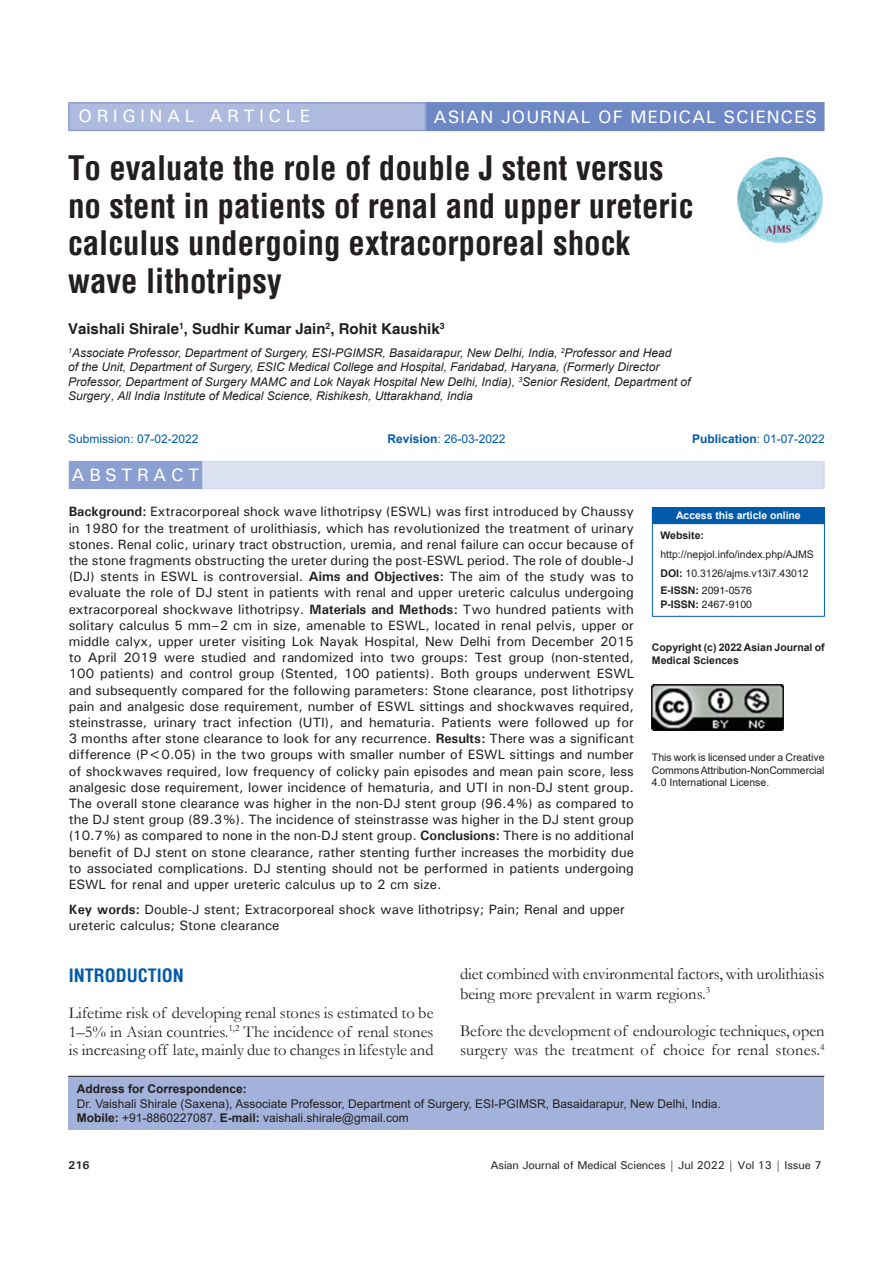
<style>
.page{position:relative;width:893px;height:1263px;background:#fff}
.page>*{position:absolute;margin:0;border:0;box-sizing:border-box;transform-origin:0 0}
.AT{font:700 condensed 33px/37.5px "Helvetica";color:#231f20}
.AH{font:500 18px "Univers";letter-spacing:.05em;color:#fff}
.AH-2{font:500 18px "Univers";letter-spacing:.25em;color:#fff}
.t1{font:700 condensed 18px "Helvetica";color:#015aaa}
.ABSH{font:500 18px "Univers";letter-spacing:.25em;color:#fff}
.TX{font:16.5px/18.8px "Garamond";color:#231f20}
.AU{font:700 15px "Helvetica";color:#231f20}
.ABS{font:500 13.5px/16.2px "Univers";color:#231f20;text-align:justify}
.KWD{font:500 13.5px/16.2px "Univers";color:#231f20}
.AFF{font:italic 12px/14.4px "Arial";color:#231f20}
.ADD{font:12px/14.4px "Arial";color:#231f20}
.HIS{font:12px "Arial";color:#015aaa}
.HIS-2{font:700 12px "Arial";color:#015aaa}
.t2{font:500 11.25px "Univers";letter-spacing:-.01em;color:#231f20}
.t3{font:700 11.25px "Univers";color:#231f20}
.License{font:10.5px/12.6px "Arial";letter-spacing:-.01em;color:#231f20;text-align:justify}
.License-2{font:700 10.5px/12.6px "Arial";color:#231f20}
.Web{font:10.5px/18.8px "Arial";color:#231f20}
.Web-2{font:10.5px/14.2px "Helvetica";color:#231f20}
.DOI{font:10.5px "Arial";color:#231f20}
.t4{font:700 10.5px "Arial";letter-spacing:-.005em;color:#fff}
.s1{font-weight:700}
.s2{font-weight:400}
</style>
<div class="page">
<img style="left:737px;top:157px;width:86px;height:86px">
<div style="left:69px;top:103px;width:356px;height:27px;background:#aebade"></div>
<div style="left:68px;top:102px;width:358px;height:29px;border:2px solid #8b9fd1"></div>
<div style="left:427px;top:103px;width:397px;height:27px;background:#6d88c5"></div>
<div style="left:426px;top:102px;width:398px;height:29px;border:2px solid #6d88c5"></div>
<div style="left:69px;top:461px;width:756px;height:28px;background:#dbe1f1"></div>
<div style="left:69px;top:462px;width:132px;height:26px;background:#8b9fd1"></div>
<div style="left:69px;top:461px;width:133px;height:28px;border:2px solid #8b9fd1"></div>
<div style="left:652px;top:507px;width:172px;height:17px;background:#015aaa"></div>
<hr style="left:652px;top:507px;width:173px;height:1px;background:#015aaa">
<svg style="left:824px;top:508px;width:1px;height:15px"></svg>
<hr style="left:652px;top:524px;width:1px;height:92px;background:#015aaa">
<hr style="left:652px;top:523px;width:173px;height:1px;background:#015aaa">
<hr style="left:824px;top:524px;width:1px;height:92px;background:#015aaa">
<hr style="left:652px;top:616px;width:173px;height:1px;background:#015aaa">
<img style="left:652px;top:684px;width:132px;height:46px">
<div style="left:68px;top:1076px;width:756px;height:54px;background:#a3b2da"></div>
<hr style="left:68px;top:1076px;width:756px;height:1px;background:#231f20">
<p class="AH-2" style="left:79px;top:105px;width:233px">ORIGINAL ARTICLE</p>
<p class="AH" style="left:434px;top:105px;width:385px">ASIAN JOURNAL OF MEDICAL SCIENCES</p>
<p class="AT" style="left:68px;top:149px;width:627px">To evaluate the role of double J stent versus no stent in patients of renal and upper ureteric calculus undergoing extracorporeal shock wave lithotripsy</p>
<p class="AU" style="left:68px;top:320px;width:378px">Vaishali Shirale<sup>1</sup>, Sudhir Kumar Jain<sup>2</sup>, Rohit Kaushik<sup>3</sup></p>
<p class="AFF" style="left:68px;top:346px;width:624px"><sup>1</sup>Associate Professor, Department of Surgery, ESI-PGIMSR, Basaidarapur, New Delhi, India, <sup>2</sup>Professor and Head<br>of the Unit, Department of Surgery, ESIC Medical College and Hospital, Faridabad, Haryana, (Formerly Director Professor, Department of Surgery MAMC and Lok Nayak Hospital New Delhi, India), <sup>3</sup>Senior Resident, Department of Surgery , All India Institute of Medical Science, Rishikesh, Uttarakhand, India</p>
<p class="HIS" style="left:68px;top:430px;width:132px">Submission: 07-02-2022</p>
<p class="HIS" style="left:387px;top:430px;width:120px"><span class="s1">Revision</span>: 26-03-2022</p>
<p class="HIS-2" style="left:692px;top:430px;width:134px">Publication<span class="s2">: 01-07-2022</span></p>
<p class="ABSH" style="left:72px;top:463px;width:129px">ABSTRACT</p>
<p class="ABS" style="left:69px;top:503px;width:567px"><span class="s1">Background:</span> Extracorporeal shock wave lithotripsy (ESWL) was first introduced by Chaussy in 1980 for the treatment of urolithiasis, which has revolutionized the treatment of urinary stones. Renal colic, urinary tract obstruction, uremia, and renal failure can occur because of the stone fragments obstructing the ureter during the post-ESWL period. The role of double-J (DJ) stents in ESWL is controversial. <span class="s1">Aims and Objectives:</span> The aim of the study was to evaluate the role of DJ stent in patients with renal and upper ureteric calculus undergoing extracorporeal shockwave lithotripsy. <span class="s1">Materials and Methods:</span> Two hundred patients with solitary calculus 5 mm–2 cm in size, amenable to ESWL, located in renal pelvis, upper or middle calyx, upper ureter visiting Lok Nayak Hospital, New Delhi from December 2015 to April 2019 were studied and randomized into two groups: Test group (non-stented, 100 patients) and control group (Stented, 100 patients). Both groups underwent ESWL and subsequently compared for the following parameters: Stone clearance, post lithotripsy pain and analgesic dose requirement, number of ESWL sittings and shockwaves required, steinstrasse, urinary tract infection (UTI), and hematuria. Patients were followed up for 3 months after stone clearance to look for any recurrence. <span class="s1">Results:</span> There was a significant difference (P&lt;0.05) in the two groups with smaller number of ESWL sittings and number of shockwaves required, low frequency of colicky pain episodes and mean pain score, less analgesic dose requirement, lower incidence of hematuria, and UTI in non-DJ stent group.<br>The overall stone clearance was higher in the non-DJ stent group (96.4%) as compared to the DJ stent group (89.3%). The incidence of steinstrasse was higher in the DJ stent group (10.7%) as compared to none in the non-DJ stent group. <span class="s1">Conclusions:</span> There is no additional benefit of DJ stent on stone clearance, rather stenting further increases the morbidity due to associated complications. DJ stenting should not be performed in patients undergoing ESWL for renal and upper ureteric calculus up to 2 cm size.</p>
<p class="KWD" style="left:69px;top:901px;width:558px"><span class="s1">Key words:</span> Double-J stent; Extracorporeal shock wave lithotripsy; Pain; Renal and upper ureteric calculus; Stone clearance</p>
<p class="t4" style="left:676px;top:508px;width:126px">Access this article online</p>
<p class="Web" style="left:660px;top:526px;width:155px"><span class="s1">Website: </span>http://nepjol.info/index.php/AJMS</p>
<p class="DOI" style="left:660px;top:566px;width:150px"><span class="s1">DOI:</span> 10.3126/ajms.v13i7.43012</p>
<p class="Web-2" style="left:660px;top:583px;width:93px"><span class="s1">E-ISSN:</span> 2091-0576<br><span class="s1">P-ISSN:</span> 2467-9100</p>
<p class="License-2" style="left:652px;top:641px;width:174px">Copyright (c) 2022 Asian Journal of<br>Medical Sciences</p>
<p class="License" style="left:652px;top:751px;width:174px">This work is licensed under a Creative Commons Attribution-NonCommercial 4.0 International License.</p>
<h1 class="t1" style="left:69px;top:963px;width:117px">INTRODUCTION</h1>
<p class="TX" style="left:69px;top:1003px;width:366px;text-align:justify">Lifetime risk of developing renal stones is estimated to be 1–5% in Asian countries.<sup>1,2</sup> The incidence of renal stones is increasing off late, mainly due to changes in lifestyle and</p>
<p class="TX" style="left:460px;top:963px;width:366px;line-height:19.6px">diet combined with environmental factors, with urolithiasis being more prevalent in warm regions.<sup>3</sup></p>
<p class="TX" style="left:460px;top:1020px;width:366px;line-height:19.6px">Before the development of endourologic techniques, open surgery was the treatment of choice for renal stones.<sup>4</sup></p>
<p class="ADD" style="left:77px;top:1082px;width:645px"><span class="s1">Address for Correspondence:<br></span>Dr. Vaishali Shirale (Saxena), Associate Professor, Department of Surgery, ESI-PGIMSR, Basaidarapur, New Delhi, India.<br><span class="s1">Mobile:</span> +91-8860227087. <span class="s1">E-mail:</span> vaishali.shirale@gmail.com</p>
<p class="t3" style="left:68px;top:1157px;width:23px">216</p>
<p class="t2" style="left:490px;top:1157px;width:333px">Asian Journal of Medical Sciences | Jul 2022 | Vol 13 | Issue 7</p>
</div>
